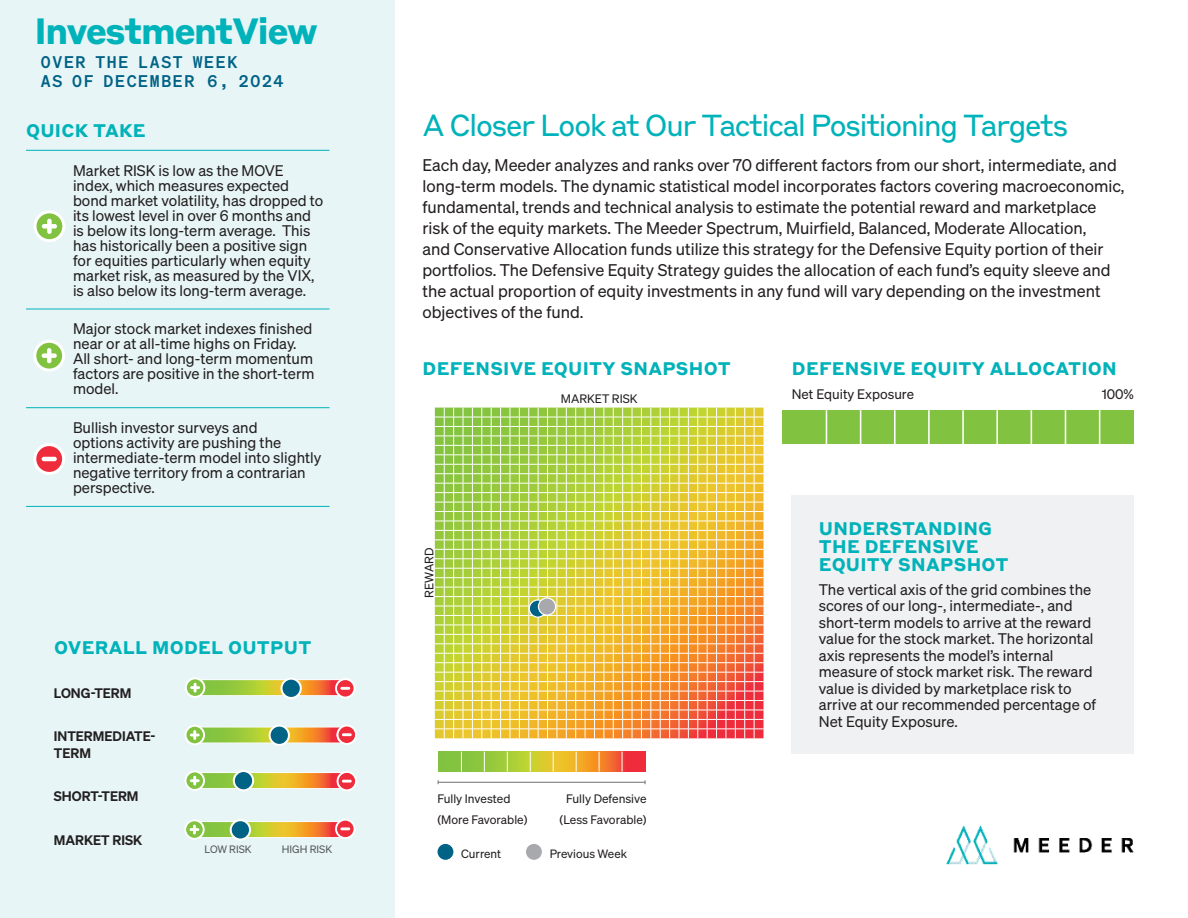
<style>
.page{position:relative;width:1188px;height:918px;background:#fff}
.page>*{position:absolute;margin:0;border:0;box-sizing:border-box;transform-origin:0 0}
._21_AC_Headline{font:700 36px "Styrene BLC";letter-spacing:-.04em;color:#00b2b9}
._21_Subhead_1{font:30px "Styrene BLC";letter-spacing:-.06em;color:#00b2b9}
._21_AC_Subhead_2{font:700 18px/18px "Styrene BLC";letter-spacing:.01em;color:#00b2b9}
._21_Large_Body{font:16.5px/21px "Sohne Buch";color:#231f20}
._21_AC_Title_Subhead{font:16.5px/19.8px "Sohne Mono Kraftig";letter-spacing:.1em;color:#006285}
._21_Body_Copy{font:15px/15px "Sohne Buch";color:#231f20}
._21_AC_Subhead_3{font:600 13.5px/16.5px "Sohne";color:#231f20}
._21_Body_Copy-2{font:13.5px "Sohne Buch";color:#231f20}
._21_Body_Copy-3{font:12px "Sohne Buch";color:#231f20}
._21_Body_Copy-4{font:11.85px "Sohne Buch";color:#231f20}
._21_Body_Copy-5{font:10.5px "Sohne Buch";color:#57585a}
</style>
<div class="page">
<svg style="left:434px;top:408px;width:330px;height:331px;background:#d9c557"></svg>
<svg style="left:529px;top:600px;width:17px;height:17px"></svg>
<div style="left:529px;top:599px;width:18px;height:19px;border:1px solid #fff;border-radius:50%"></div>
<div style="left:538px;top:598px;width:18px;height:17px;background:#a8a9ad;border-radius:50%"></div>
<div style="left:538px;top:597px;width:18px;height:19px;border:1px solid #fff;border-radius:50%"></div>
<div style="left:0;top:0;width:394px;height:918px;background:#e7f5f6"></div>
<svg style="left:205px;top:727px;width:132px;height:1px"></svg>
<svg style="left:205px;top:728px;width:132px;height:15px;background:#c3ad3b"></svg>
<div style="left:198px;top:772px;width:143px;height:17px;background:#f7fcfb"></div>
<div style="left:198px;top:821px;width:143px;height:17px;background:#f7fbfc"></div>
<img style="left:946px;top:825px;width:188px;height:40px">
<div style="left:792px;top:495px;width:342px;height:259px;background:#f0f1f2"></div>
<hr style="left:26px;top:150px;width:41px;height:1px;background:#00b2b9">
<hr style="left:67px;top:150px;width:263px;height:1px;background:#00b2b9">
<hr style="left:26px;top:309px;width:41px;height:1px;background:#00b2b9">
<hr style="left:67px;top:309px;width:263px;height:1px;background:#00b2b9">
<hr style="left:26px;top:407px;width:41px;height:1px;background:#00b2b9">
<hr style="left:67px;top:407px;width:263px;height:1px;background:#00b2b9">
<hr style="left:26px;top:506px;width:41px;height:1px;background:#00b2b9">
<hr style="left:67px;top:506px;width:263px;height:1px;background:#00b2b9">
<div style="left:437px;top:843px;width:17px;height:17px;background:#006285;border-radius:50%"></div>
<div style="left:436px;top:843px;width:19px;height:18px;border:1px solid #fff;border-radius:50%"></div>
<div style="left:525px;top:843px;width:17px;height:17px;background:#a8a9ad;border-radius:50%"></div>
<div style="left:525px;top:843px;width:18px;height:18px;border:1px solid #fff;border-radius:50%"></div>
<hr style="left:438px;top:782px;width:207px;height:1px;background:#727071">
<svg style="left:439px;top:752px;width:206px;height:20px;background:#c7aa3b"></svg>
<div style="left:783px;top:410px;width:351px;height:34px;background:#81c340"></div>
<hr style="left:826px;top:410px;width:1px;height:34px;background:#fff">
<hr style="left:860px;top:410px;width:1px;height:34px;background:#fff">
<hr style="left:928px;top:410px;width:2px;height:34px;background:#fff">
<hr style="left:962px;top:410px;width:2px;height:34px;background:#fff">
<hr style="left:894px;top:410px;width:2px;height:34px;background:#fff">
<hr style="left:996px;top:410px;width:2px;height:34px;background:#fff">
<hr style="left:1031px;top:410px;width:1px;height:34px;background:#fff">
<hr style="left:1065px;top:410px;width:1px;height:34px;background:#fff">
<hr style="left:1099px;top:410px;width:1px;height:34px;background:#fff">
<svg style="left:205px;top:679px;width:130px;height:17px"></svg>
<svg style="left:205px;top:680px;width:130px;height:15px;background:#beaf36"></svg>
<svg style="left:185px;top:677px;width:20px;height:21px"></svg>
<svg style="left:335px;top:678px;width:21px;height:20px"></svg>
<div style="left:281px;top:679px;width:20px;height:19px;background:#006285;border-radius:50%"></div>
<div style="left:280px;top:678px;width:22px;height:21px;border:2px solid #fff;border-radius:50%"></div>
<svg style="left:185px;top:725px;width:20px;height:20px"></svg>
<svg style="left:205px;top:822px;width:130px;height:15px;background:#cdac32"></svg>
<svg style="left:184px;top:819px;width:21px;height:21px"></svg>
<svg style="left:335px;top:819px;width:21px;height:20px"></svg>
<svg style="left:337px;top:725px;width:20px;height:20px"></svg>
<svg style="left:205px;top:773px;width:132px;height:15px;background:#cdaa32"></svg>
<svg style="left:185px;top:770px;width:20px;height:21px"></svg>
<svg style="left:337px;top:771px;width:20px;height:20px"></svg>
<svg style="left:34px;top:210px;width:31px;height:32px"></svg>
<div style="left:42px;top:224px;width:15px;height:5px;background:#fff;border-radius:2px"></div>
<div style="left:47px;top:219px;width:5px;height:15px;background:#fff;border-radius:2px"></div>
<div style="left:234px;top:771px;width:19px;height:19px;background:#006285;border-radius:50%"></div>
<div style="left:233px;top:770px;width:21px;height:21px;border:2px solid #fff;border-radius:50%"></div>
<div style="left:270px;top:726px;width:19px;height:19px;background:#006285;border-radius:50%"></div>
<div style="left:269px;top:725px;width:21px;height:21px;border:2px solid #fff;border-radius:50%"></div>
<div style="left:231px;top:820px;width:19px;height:20px;background:#006285;border-radius:50%"></div>
<div style="left:230px;top:819px;width:21px;height:22px;border:2px solid #fff;border-radius:50%"></div>
<svg style="left:33px;top:443px;width:32px;height:32px"></svg>
<hr style="left:42px;top:457px;width:15px;height:4px;background:#fff;border-radius:2px">
<svg style="left:33px;top:340px;width:32px;height:32px"></svg>
<div style="left:42px;top:353px;width:15px;height:5px;background:#fff;border-radius:2px"></div>
<hr style="left:47px;top:348px;width:4px;height:15px;background:#fff;border-radius:2px">
<h2 class="_21_AC_Headline" style="left:35px;top:0;width:284px">InvestmentView</h2>
<h1 class="_21_AC_Title_Subhead" style="left:41px;top:51px;width:244px">OVER THE LAST WEEK<br>AS OF DECEMBER 6, 2024</h1>
<p class="_21_AC_Subhead_2" style="left:26px;top:120px;width:121px">QUICK TAKE</p>
<p class="_21_Body_Copy" style="left:73px;top:162px;width:252px">Market RISK is low as the MOVE index, which measures expected bond market volatility, has dropped to its lowest level in over 6 months and is below its long-term average. This has historically been a positive sign for equities particularly when equity market risk, as measured by the VIX, is also below its long-term average.</p>
<p class="_21_Body_Copy" style="left:73px;top:321px;width:243px">Major stock market indexes finished near or at all-time highs on Friday.<br>All short- and long-term momentum factors are positive in the short-term model.</p>
<p class="_21_Body_Copy" style="left:73px;top:420px;width:250px">Bullish investor surveys and<br>options activity are pushing the intermediate-term model into slightly negative territory from a contrarian perspective.</p>
<p class="_21_AC_Subhead_2" style="left:54px;top:637px;width:259px">OVERALL MODEL OUTPUT</p>
<p class="_21_AC_Subhead_3" style="left:54px;top:684px;width:79px">LONG-TERM</p>
<p class="_21_AC_Subhead_3" style="left:54px;top:728px;width:103px">INTERMEDIATE-<br>TERM</p>
<p class="_21_AC_Subhead_3" style="left:54px;top:788px;width:86px">SHORT-TERM</p>
<p class="_21_AC_Subhead_3" style="left:54px;top:831px;width:90px">MARKET RISK</p>
<p class="_21_Body_Copy-5" style="left:205px;top:843px;width:49px">LOW RISK</p>
<p class="_21_Body_Copy-5" style="left:282px;top:843px;width:52px">HIGH RISK</p>
<p class="_21_Subhead_1" style="left:423px;top:100px;width:648px">A Closer Look at Our Tactical Positioning Targets</p>
<p class="_21_Large_Body" style="left:423px;top:154px;width:704px">Each day, Meeder analyzes and ranks over 70 different factors from our short, intermediate, and long-term models. The dynamic statistical model incorporates factors covering macroeconomic, fundamental, trends and technical analysis to estimate the potential reward and marketplace risk of the equity markets. The Meeder Spectrum, Muirfield, Balanced, Moderate Allocation,<br>and Conservative Allocation funds utilize this strategy for the Defensive Equity portion of their portfolios. The Defensive Equity Strategy guides the allocation of each fund’s equity sleeve and the actual proportion of equity investments in any fund will vary depending on the investment objectives of the fund.</p>
<p class="_21_AC_Subhead_2" style="left:423px;top:358px;width:310px">DEFENSIVE EQUITY SNAPSHOT</p>
<p class="_21_Body_Copy-3" style="left:422px;top:598px;width:51px;rotate:-90deg">REWARD</p>
<p class="_21_Body_Copy-3" style="left:561px;top:392px;width:78px">MARKET RISK</p>
<p class="_21_Body_Copy-3" style="left:437px;top:791px;width:75px">Fully Invested</p>
<p class="_21_Body_Copy-3" style="left:566px;top:791px;width:82px">Fully Defensive</p>
<p class="_21_Body_Copy-3" style="left:437px;top:813px;width:92px">(More Favorable)</p>
<p class="_21_Body_Copy-3" style="left:560px;top:813px;width:88px">(Less Favorable)</p>
<p class="_21_Body_Copy-4" style="left:461px;top:847px;width:41px">Current</p>
<p class="_21_Body_Copy-4" style="left:550px;top:847px;width:79px">Previous Week</p>
<p class="_21_AC_Subhead_2" style="left:792px;top:358px;width:326px">DEFENSIVE EQUITY ALLOCATION</p>
<p class="_21_Body_Copy-2" style="left:792px;top:387px;width:124px">Net Equity Exposure</p>
<p class="_21_Body_Copy-2" style="left:1102px;top:387px;width:34px">100%</p>
<p class="_21_AC_Subhead_2" style="left:819px;top:518px;width:191px">UNDERSTANDING<br>THE DEFENSIVE<br>EQUITY SNAPSHOT</p>
<p class="_21_Body_Copy" style="left:819px;top:581px;width:279px;line-height:16.5px">The vertical axis of the grid combines the scores of our long-, intermediate-, and short-term models to arrive at the reward value for the stock market. The horizontal axis represents the model’s internal measure of stock market risk. The reward value is divided by marketplace risk to arrive at our recommended percentage of Net Equity Exposure.</p>
</div>
